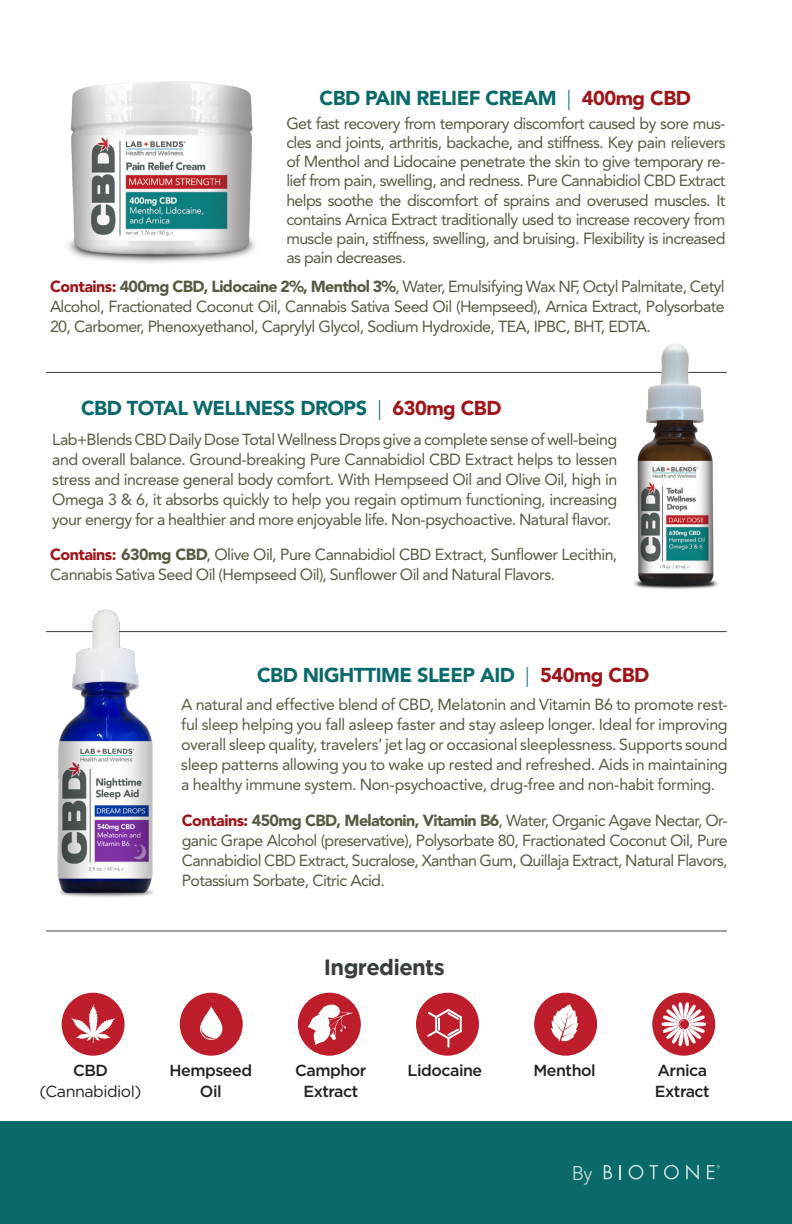
<style>
.page{position:relative;width:792px;height:1224px;background:#fff}
.page>*{position:absolute;margin:0;border:0;box-sizing:border-box;transform-origin:0 0}
.t1{font:700 22px "Gotham";letter-spacing:-.03em;color:#383d40}
.t2{font:900 20px "Avenir LT Std";letter-spacing:-.025em;color:#0a6a69}
.t3{font:300 19.6px "Avenir LT Std";color:#fff}
.t4{font:16px/20px "Avenir LT Std";letter-spacing:-.04em;color:#5a5943;text-align:justify}
.t5{font:500 16px/20.8px "Gotham";letter-spacing:-.03em;color:#231f20;text-align:center}
.t6{font:16px/20.8px "Gotham";letter-spacing:-.03em;color:#231f20;text-align:center}
.s1{font-weight:300}
.s2{color:#9e1519}
.s3{font-weight:900;color:#9e1519}
.s4{font-weight:900}
.s5{font-weight:500}
</style>
<div class="page">
<div style="left:0;top:1121px;width:792px;height:103px;background:#0a6a69"></div>
<hr style="left:46px;top:372px;width:681px;height:1px;background:#383d40">
<hr style="left:46px;top:631px;width:681px;height:1px;background:#383d40">
<hr style="left:46px;top:931px;width:681px;height:1px;background:#383d40">
<img style="left:619px;top:344px;width:108px;height:245px">
<img style="left:68px;top:81px;width:188px;height:182px">
<svg style="left:604px;top:1165px;width:8px;height:14px"></svg>
<svg style="left:620px;top:1165px;width:1px;height:14px"></svg>
<svg style="left:629px;top:1165px;width:14px;height:14px"></svg>
<svg style="left:649px;top:1165px;width:9px;height:14px"></svg>
<svg style="left:664px;top:1165px;width:15px;height:14px"></svg>
<svg style="left:686px;top:1164px;width:13px;height:16px"></svg>
<svg style="left:707px;top:1165px;width:13px;height:14px"></svg>
<img style="left:46px;top:609px;width:127px;height:288px">
<div style="left:62px;top:993px;width:63px;height:63px;background:#be1d2c;border-radius:50%"></div>
<svg style="left:71px;top:1004px;width:44px;height:39px"></svg>
<div style="left:180px;top:993px;width:63px;height:63px;background:#be1d2c;border-radius:50%"></div>
<svg style="left:200px;top:1006px;width:22px;height:34px"></svg>
<div style="left:416px;top:993px;width:63px;height:63px;background:#be1d2c;border-radius:50%"></div>
<div style="left:447px;top:1030px;width:15px;height:9px;border:1px solid #fff"></div>
<svg style="left:448px;top:1029px;width:10px;height:7px"></svg>
<div style="left:447px;top:1029px;width:12px;height:7px;border:1px solid #fff"></div>
<svg style="left:447px;top:1039px;width:3px;height:9px"></svg>
<svg style="left:436px;top:1031px;width:13px;height:8px"></svg>
<div style="left:435px;top:1030px;width:15px;height:9px;border:1px solid #fff"></div>
<svg style="left:435px;top:1018px;width:6px;height:15px"></svg>
<div style="left:428px;top:1012px;width:9px;height:6px;border:1px solid #fff"></div>
<svg style="left:436px;top:1010px;width:13px;height:8px"></svg>
<div style="left:435px;top:1009px;width:15px;height:9px;border:1px solid #fff"></div>
<div style="left:447px;top:1009px;width:15px;height:9px;border:1px solid #fff"></div>
<svg style="left:448px;top:1013px;width:10px;height:6px"></svg>
<div style="left:447px;top:1012px;width:12px;height:8px;border:1px solid #fff"></div>
<svg style="left:459px;top:1015px;width:3px;height:18px"></svg>
<svg style="left:428px;top:1031px;width:9px;height:5px"></svg>
<div style="left:427px;top:1030px;width:10px;height:7px;border:1px solid #fff"></div>
<div style="left:534px;top:993px;width:63px;height:63px;background:#be1d2c;border-radius:50%"></div>
<svg style="left:550px;top:1004px;width:28px;height:39px"></svg>
<div style="left:652px;top:993px;width:63px;height:63px;background:#be1d2c;border-radius:50%"></div>
<svg style="left:662px;top:1002px;width:44px;height:44px"></svg>
<div style="left:298px;top:993px;width:63px;height:63px;background:#be1d2c;border-radius:50%"></div>
<svg style="left:307px;top:1004px;width:46px;height:41px"></svg>
<p class="t2" style="left:320px;top:86px;width:373px">CBD PAIN RELIEF CREAM <span class="s1">|</span> <span class="s2">400mg CBD</span></p>
<p class="t4" style="left:286px;top:114px;width:441px;line-height:19.2px">Get fast recovery from temporary discomfort caused by sore mus&shy;cles and joints, arthritis, backache, and stiffness. Key pain relievers of Menthol and Lidocaine penetrate the skin to give temporary re&shy;lief from pain, swelling, and redness. Pure Cannabidiol CBD Extract helps soothe the discomfort of sprains and overused muscles. It contains Arnica Extract traditionally used to increase recovery from muscle pain, stiffness, swelling, and bruising. Flexibility is increased as pain decreases.</p>
<p class="t4" style="left:50px;top:277px;width:676px"><span class="s3">Contains:</span> <span class="s4">400mg CBD, Lidocaine 2%, Menthol 3%</span>, Water, Emulsifying Wax NF, Octyl Palmitate, Cetyl Alcohol, Fractionated Coconut Oil, Cannabis Sativa Seed Oil (Hempseed), Arnica Extract, Polysorbate 20, Carbomer, Phenoxyethanol, Caprylyl Glycol, Sodium Hydroxide, TEA, IPBC, BHT, EDTA.</p>
<p class="t2" style="left:81px;top:396px;width:422px">CBD TOTAL WELLNESS DROPS <span class="s1">|</span> <span class="s2">630mg CBD</span></p>
<p class="t4" style="left:52px;top:429px;width:567px">Lab+Blends CBD Daily Dose Total Wellness Drops give a complete sense of well-being and overall balance. Ground-breaking Pure Cannabidiol CBD Extract helps to lessen stress and increase general body comfort. With Hempseed Oil and Olive Oil, high in Omega 3 &amp; 6, it absorbs quickly to help you regain optimum functioning, increasing your energy for a healthier and more enjoyable life. Non-psychoactive. Natural flavor.</p>
<p class="t4" style="left:50px;top:545px;width:569px"><span class="s3">Contains:</span> <span class="s4">630mg CBD</span>, Olive Oil, Pure Cannabidiol CBD Extract, Sunflower Lecithin,<br>Cannabis Sativa Seed Oil (Hempseed Oil), Sunflower Oil and Natural Flavors.</p>
<p class="t2" style="left:257px;top:663px;width:394px">CBD NIGHTTIME SLEEP AID <span class="s1">|</span> <span class="s2">540mg CBD</span></p>
<p class="t4" style="left:181px;top:695px;width:548px">A natural and effective blend of CBD, Melatonin and Vitamin B6 to promote rest&shy;ful sleep helping you fall asleep faster and stay asleep longer. Ideal for improving overall sleep quality, travelers’ jet lag or occasional sleeplessness. Supports sound sleep patterns allowing you to wake up rested and refreshed. Aids in maintaining a healthy immune system. Non-psychoactive, drug-free and non-habit forming.</p>
<p class="t4" style="left:182px;top:810px;width:548px"><span class="s3">Contains:</span> <span class="s4">450mg CBD, Melatonin, Vitamin B6</span>, Water, Organic Agave Nectar, Or&shy;ganic Grape Alcohol (preservative), Polysorbate 80, Fractionated Coconut Oil, Pure Cannabidiol CBD Extract, Sucralose, Xanthan Gum, Quillaja Extract, Natural Flavors, Potassium Sorbate, Citric Acid.</p>
<p class="t1" style="left:324px;top:955px;width:122px">Ingredients</p>
<p class="t6" style="left:40px;top:1060px;width:103px"><span class="s5">CBD </span>(Cannabidiol)</p>
<p class="t5" style="left:170px;top:1060px;width:84px">Hempseed<br>Oil</p>
<p class="t5" style="left:295px;top:1060px;width:73px">Camphor</p>
<p class="t5" style="left:303px;top:1081px;width:57px">Extract</p>
<p class="t5" style="left:408px;top:1060px;width:76px">Lidocaine</p>
<p class="t5" style="left:534px;top:1060px;width:64px">Menthol</p>
<p class="t5" style="left:657px;top:1060px;width:51px">Arnica</p>
<p class="t5" style="left:655px;top:1081px;width:57px">Extract</p>
<p class="t3" style="left:571px;top:1161px;width:23px">By</p>
</div>
